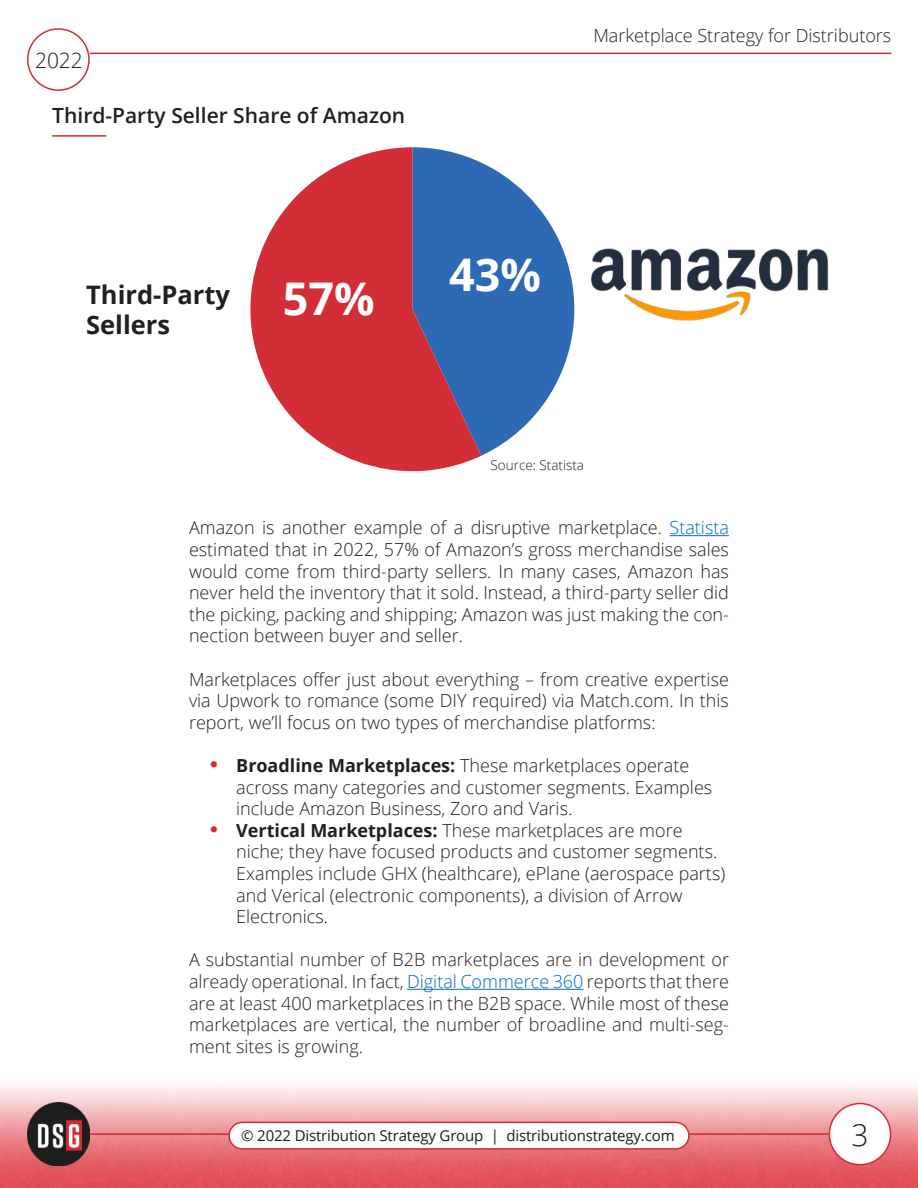
<style>
.page{position:relative;width:918px;height:1188px;background:#fff}
.page>*{position:absolute;margin:0;border:0;box-sizing:border-box;transform-origin:0 0}
.t1{font:700 45px "Open Sans";color:#fff}
.t2{font:300 30px "Open Sans";color:#1c1d1c}
.t3{font:700 25.5px/30px "Open Sans";color:#231f20}
.t4{font:600 21px "Open Sans";color:#231f20}
.t5{font:300 21px "Open Sans";color:#231f20}
.t6{font:300 18px/21.6px "Open Sans";color:#231f20;text-align:justify}
.t7{font:15px "Open Sans";letter-spacing:-.01em;color:#1c1d1c}
.t8{font:300 13.5px "Open Sans";color:#231f20}
.s1{color:#0068cd}
.s2{font-weight:700}
</style>
<div class="page">
<img style="left:0;top:1085px;width:918px;height:102px">
<div style="left:829px;top:1104px;width:62px;height:61px;background:#fff;border-radius:50%"></div>
<div style="left:829px;top:1103px;width:62px;height:62px;border:2px solid #d32b36;border-radius:50%"></div>
<div style="left:27px;top:28px;width:63px;height:63px;border:2px solid #d32b36;border-radius:50%"></div>
<hr style="left:90px;top:53px;width:801px;height:1px;background:#d32b36">
<hr style="left:90px;top:1133px;width:739px;height:2px;background:#d32b36">
<img style="left:27px;top:1103px;width:63px;height:63px">
<div style="left:229px;top:1122px;width:460px;height:27px;background:#fff;border-radius:13px"></div>
<div style="left:228px;top:1122px;width:462px;height:28px;border:2px solid #d32b36;border-radius:13px"></div>
<hr style="left:670px;top:535px;width:59px;height:1px;background:#0068cd">
<hr style="left:407px;top:989px;width:177px;height:1px;background:#0068cd">
<hr style="left:52px;top:135px;width:54px;height:2px;background:#d32b36">
<svg style="left:481px;top:162px;width:89px;height:294px;fill:#2e69b3"></svg>
<svg style="left:250px;top:147px;width:231px;height:325px;fill:#d32d37"></svg>
<img style="left:562px;top:223px;width:267px;height:124px">
<p class="t5" style="left:35px;top:52px;width:49px">2022</p>
<p class="t4" style="left:52px;top:107px;width:380px">Third-Party Seller Share of Amazon<sub>Sales</sub></p>
<p class="t6" style="left:593px;top:27px;width:299px">Marketplace Strategy for Distributors</p>
<h3 class="t3" style="left:86px;top:283px;width:145px">Third-Party<br>Sellers</h3>
<h1 class="t1" style="left:283px;top:281px;width:93px">57%</h1>
<h1 class="t1" style="left:449px;top:257px;width:93px">43%</h1>
<p class="t8" style="left:491px;top:460px;width:95px">Source: Statista</p>
<p class="t6" style="left:189px;top:519px;width:542px">Amazon is another example of a disruptive marketplace. <span class="s1">Statista </span>estimated that in 2022, 57% of Amazon’s gross merchandise sales would come from third-party sellers. In many cases, Amazon has never held the inventory that it sold. Instead, a third-party seller did the picking, packing and shipping; Amazon was just making the con&shy;nection between buyer and seller.</p>
<p class="t6" style="left:189px;top:668px;width:542px">Marketplaces offer just about everything – from creative expertise via Upwork to romance (some DIY required) via Match.com. In this report, we’ll focus on two types of merchandise platforms:</p>
<p class="t6" style="left:236px;top:756px;width:491px;text-align:left"><span class="s2">Broadline Marketplaces:</span> These marketplaces operate across many categories and customer segments. Examples include Amazon Business, Zoro and Varis.<br><span class="s2">Vertical Marketplaces:</span> These marketplaces are more niche; they have focused products and customer segments.<br>Examples include GHX (healthcare), ePlane (aerospace parts) and Verical (electronic components), a division of Arrow Electronics.</p>
<p class="t6" style="left:189px;top:951px;width:542px">A substantial number of B2B marketplaces are in development or already operational. In fact, <span class="s1">Digital Commerce 360</span> reports that there are at least 400 marketplaces in the B2B space. While most of these marketplaces are vertical, the number of broadline and multi-seg&shy;ment sites is growing.</p>
<p class="t7" style="left:241px;top:1130px;width:435px">© 2022 Distribution Strategy Group | distributionstrategy.com</p>
<h2 class="t2" style="left:851px;top:1123px;width:19px">3</h2>
</div>
